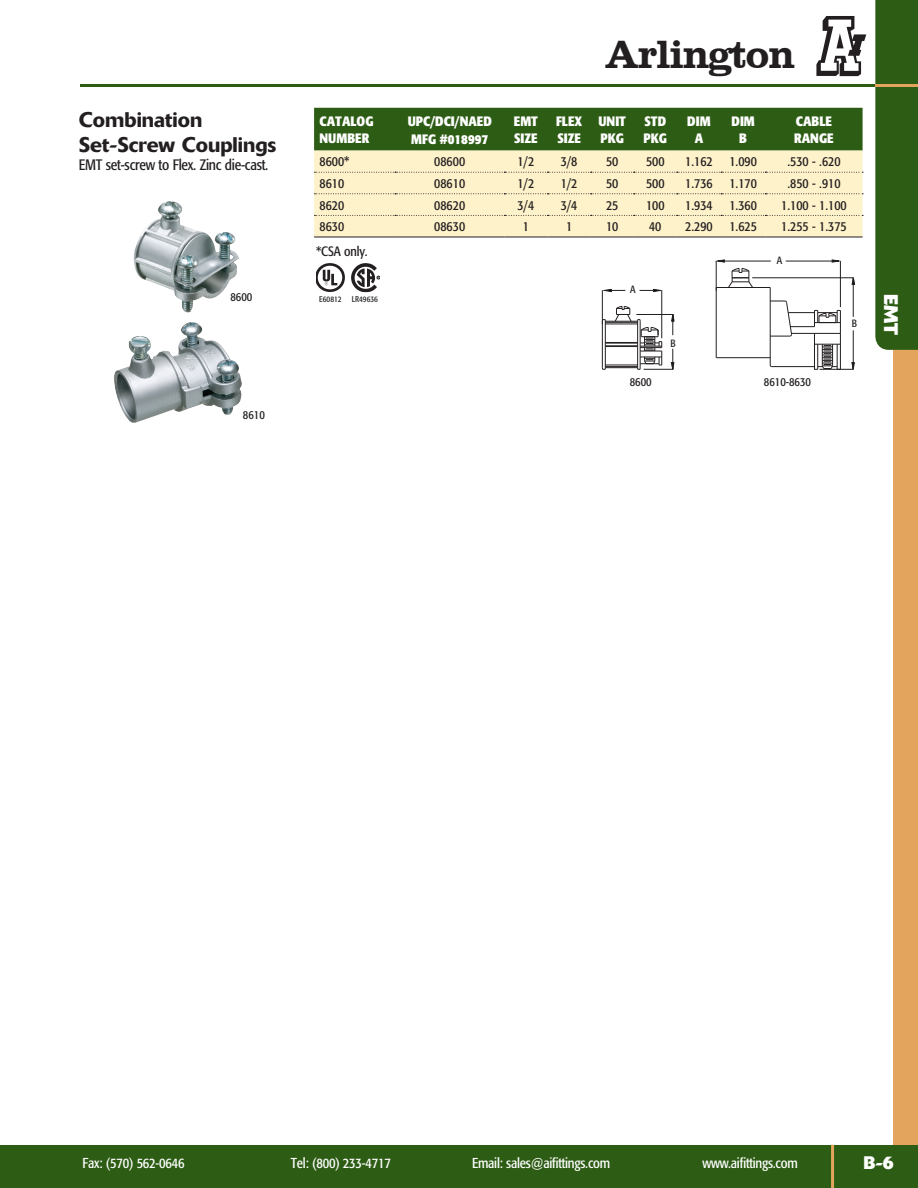
<style>
.page{position:relative;width:918px;height:1188px;background:#fff}
.page>*{position:absolute;margin:0;border:0;box-sizing:border-box;transform-origin:0 0}
.t1{font:40.5px "Clarendon";letter-spacing:-.035em;color:#231f20}
.t2{font:500 21px/25.2px "Delta";color:#231f20}
.t3{font:700 19.5px "Delta";color:#fff}
.t4{font:700 18px "Delta";color:#fff}
.t5{font:condensed 15px "Formata";letter-spacing:-.015em;color:#231f20}
.t6{font:condensed 14.25px "Formata";letter-spacing:-.015em;color:#fff}
.t7{font:condensed 13.5px "Formata";color:#231f20}
.t8{font:700 condensed 13.5px "Formata";color:#fff}
.t9{font:condensed 12px "Formata";color:#231f20}
.t10{font:condensed 10.5px "Formata";color:#231f20}
.t11{font:condensed 8.25px "Formata";color:#231f20}
</style>
<div class="page">
<div style="left:894px;top:0;width:24px;height:1188px;background:#e3a45e"></div>
<div style="left:0;top:1145px;width:918px;height:43px;background:#2d5c14"></div>
<div style="left:875px;top:0;width:43px;height:350px;background:#2d5c14"></div>
<svg style="left:816px;top:16px;width:50px;height:60px"></svg>
<hr style="left:831px;top:1145px;width:3px;height:43px;background:#e3a45e">
<hr style="left:875px;top:84px;width:43px;height:2px;background:#e3a45e">
<hr style="left:80px;top:84px;width:795px;height:2px;background:#2d5c14">
<hr style="left:605px;top:343px;width:33px;height:1px;background:#231f20">
<hr style="left:605px;top:346px;width:33px;height:1px;background:#231f20">
<hr style="left:605px;top:342px;width:33px;height:1px;background:#231f20">
<hr style="left:605px;top:365px;width:33px;height:1px;background:#231f20">
<hr style="left:605px;top:367px;width:33px;height:1px;background:#231f20">
<hr style="left:605px;top:366px;width:33px;height:1px;background:#231f20">
<hr style="left:605px;top:322px;width:33px;height:1px;background:#231f20">
<hr style="left:605px;top:321px;width:33px;height:1px;background:#231f20">
<hr style="left:605px;top:324px;width:33px;height:1px;background:#231f20">
<hr style="left:605px;top:321px;width:1px;height:47px;background:#231f20">
<hr style="left:602px;top:321px;width:1px;height:47px;background:#231f20">
<hr style="left:602px;top:290px;width:1px;height:34px;background:#231f20">
<hr style="left:661px;top:290px;width:1px;height:48px;background:#231f20">
<svg style="left:601px;top:289px;width:24px;height:4px"></svg>
<svg style="left:640px;top:289px;width:23px;height:3px"></svg>
<svg style="left:615px;top:306px;width:60px;height:64px"></svg>
<img style="left:134px;top:201px;width:105px;height:111px">
<img style="left:114px;top:327px;width:110px;height:96px">
<div style="left:314px;top:108px;width:549px;height:43px;background:#2d5c14"></div>
<div style="left:314px;top:151px;width:549px;height:86px;background:#fef2ca"></div>
<hr style="left:314px;top:237px;width:81px;height:1px;background:#231f20">
<hr style="left:395px;top:237px;width:109px;height:1px;background:#231f20">
<hr style="left:504px;top:237px;width:44px;height:1px;background:#231f20">
<hr style="left:548px;top:237px;width:43px;height:1px;background:#231f20">
<hr style="left:591px;top:237px;width:43px;height:1px;background:#231f20">
<hr style="left:634px;top:237px;width:43px;height:1px;background:#231f20">
<hr style="left:677px;top:237px;width:44px;height:1px;background:#231f20">
<hr style="left:721px;top:237px;width:44px;height:1px;background:#231f20">
<hr style="left:765px;top:237px;width:98px;height:1px;background:#231f20">
<svg style="left:314px;top:172px;width:549px;height:1px"></svg>
<svg style="left:314px;top:193px;width:549px;height:1px"></svg>
<svg style="left:314px;top:215px;width:549px;height:1px"></svg>
<img style="left:316px;top:263px;width:29px;height:29px">
<svg style="left:351px;top:263px;width:29px;height:29px"></svg>
<svg style="left:770px;top:301px;width:71px;height:69px"></svg>
<hr style="left:716px;top:357px;width:54px;height:1px;background:#231f20">
<hr style="left:716px;top:287px;width:54px;height:1px;background:#231f20">
<hr style="left:770px;top:288px;width:1px;height:77px;background:#231f20">
<hr style="left:840px;top:333px;width:1px;height:36px;background:#231f20">
<hr style="left:716px;top:288px;width:1px;height:70px;background:#231f20">
<hr style="left:752px;top:278px;width:101px;height:1px;background:#231f20">
<hr style="left:820px;top:369px;width:33px;height:1px;background:#231f20">
<hr style="left:853px;top:278px;width:1px;height:39px;background:#231f20">
<svg style="left:851px;top:277px;width:4px;height:8px"></svg>
<hr style="left:853px;top:330px;width:1px;height:39px;background:#231f20">
<svg style="left:851px;top:361px;width:4px;height:9px"></svg>
<hr style="left:840px;top:261px;width:1px;height:46px;background:#231f20">
<hr style="left:718px;top:261px;width:53px;height:1px;background:#231f20">
<svg style="left:714px;top:259px;width:39px;height:29px"></svg>
<hr style="left:786px;top:261px;width:53px;height:1px;background:#231f20">
<svg style="left:831px;top:259px;width:11px;height:4px"></svg>
<p class="t2" style="left:79px;top:107px;width:199px">Combination<br>Set-Screw Couplings</p>
<p class="t5" style="left:79px;top:156px;width:191px">EMT set-screw to Flex. Zinc die-cast.</p>
<p class="t9" style="left:230px;top:290px;width:23px">8600</p>
<p class="t9" style="left:243px;top:407px;width:23px">8610</p>
<p class="t8" style="left:320px;top:113px;width:55px">CATALOG</p>
<p class="t8" style="left:320px;top:130px;width:51px">NUMBER</p>
<p class="t8" style="left:408px;top:112px;width:86px">UPC/DCI/NAED</p>
<p class="t8" style="left:411px;top:130px;width:79px">MFG #018997</p>
<p class="t8" style="left:514px;top:113px;width:26px">EMT</p>
<p class="t8" style="left:514px;top:130px;width:25px">SIZE</p>
<p class="t8" style="left:556px;top:113px;width:28px">FLEX</p>
<p class="t8" style="left:557px;top:130px;width:25px">SIZE</p>
<h1 class="t1" style="left:605px;top:31px;width:192px">Arlington</h1>
<p class="t8" style="left:598px;top:113px;width:29px">UNIT</p>
<p class="t8" style="left:600px;top:130px;width:25px">PKG</p>
<p class="t8" style="left:644px;top:113px;width:23px">STD</p>
<p class="t8" style="left:643px;top:130px;width:25px">PKG</p>
<p class="t8" style="left:687px;top:113px;width:25px">DIM</p>
<p class="t8" style="left:695px;top:130px;width:10px">A</p>
<p class="t8" style="left:732px;top:113px;width:25px">DIM</p>
<p class="t8" style="left:739px;top:130px;width:9px">B</p>
<p class="t8" style="left:796px;top:113px;width:38px">CABLE</p>
<p class="t8" style="left:794px;top:130px;width:41px">RANGE</p>
<p class="t7" style="left:320px;top:154px;width:32px">8600*</p>
<p class="t7" style="left:434px;top:154px;width:32px">08600</p>
<p class="t7" style="left:518px;top:154px;width:18px">1/2</p>
<p class="t7" style="left:561px;top:154px;width:18px">3/8</p>
<p class="t7" style="left:606px;top:154px;width:14px">50</p>
<p class="t7" style="left:646px;top:154px;width:20px">500</p>
<p class="t7" style="left:685px;top:154px;width:29px">1.162</p>
<p class="t7" style="left:729px;top:154px;width:29px">1.090</p>
<p class="t7" style="left:787px;top:154px;width:55px">.530 - .620</p>
<p class="t7" style="left:320px;top:175px;width:26px">8610</p>
<p class="t7" style="left:434px;top:175px;width:32px">08610</p>
<p class="t7" style="left:518px;top:175px;width:18px">1/2</p>
<p class="t7" style="left:561px;top:175px;width:18px">1/2</p>
<p class="t7" style="left:606px;top:175px;width:14px">50</p>
<p class="t7" style="left:646px;top:175px;width:20px">500</p>
<p class="t7" style="left:685px;top:175px;width:29px">1.736</p>
<p class="t7" style="left:729px;top:175px;width:29px">1.170</p>
<p class="t7" style="left:787px;top:175px;width:55px">.850 - .910</p>
<p class="t7" style="left:320px;top:197px;width:26px">8620</p>
<p class="t7" style="left:434px;top:197px;width:32px">08620</p>
<p class="t7" style="left:518px;top:197px;width:18px">3/4</p>
<p class="t7" style="left:561px;top:197px;width:18px">3/4</p>
<p class="t7" style="left:606px;top:197px;width:14px">25</p>
<p class="t7" style="left:646px;top:197px;width:20px">100</p>
<p class="t7" style="left:685px;top:197px;width:29px">1.934</p>
<p class="t7" style="left:729px;top:197px;width:29px">1.360</p>
<p class="t7" style="left:781px;top:197px;width:67px">1.100 - 1.100</p>
<p class="t7" style="left:320px;top:219px;width:26px">8630</p>
<p class="t7" style="left:434px;top:219px;width:32px">08630</p>
<p class="t7" style="left:523px;top:219px;width:8px">1</p>
<p class="t7" style="left:566px;top:219px;width:8px">1</p>
<p class="t7" style="left:606px;top:219px;width:14px">10</p>
<p class="t7" style="left:649px;top:219px;width:14px">40</p>
<p class="t7" style="left:685px;top:219px;width:29px">2.290</p>
<p class="t7" style="left:729px;top:219px;width:29px">1.625</p>
<p class="t7" style="left:781px;top:219px;width:67px">1.255 - 1.375</p>
<p class="t7" style="left:316px;top:244px;width:53px">*CSA only.</p>
<p class="t10" style="left:777px;top:254px;width:7px">A</p>
<p class="t11" style="left:319px;top:294px;width:24px">E60812</p>
<p class="t11" style="left:352px;top:294px;width:28px">LR49636</p>
<p class="t10" style="left:630px;top:283px;width:7px">A</p>
<p class="t10" style="left:671px;top:337px;width:7px">B</p>
<p class="t9" style="left:630px;top:375px;width:23px">8600</p>
<p class="t9" style="left:764px;top:375px;width:49px">8610-8630</p>
<p class="t10" style="left:852px;top:317px;width:7px">B</p>
<h3 class="t3" style="left:903px;top:294px;width:43px;rotate:90deg">EMT</h3>
<p class="t6" style="left:83px;top:1155px;width:104px">Fax: (570) 562-0646</p>
<p class="t6" style="left:291px;top:1155px;width:101px">Tel: (800) 233-4717</p>
<p class="t6" style="left:472px;top:1155px;width:140px">Email: sales@aifittings.com</p>
<p class="t6" style="left:702px;top:1155px;width:97px">www.aifittings.com</p>
<p class="t4" style="left:864px;top:1152px;width:32px">B-6</p>
</div>
